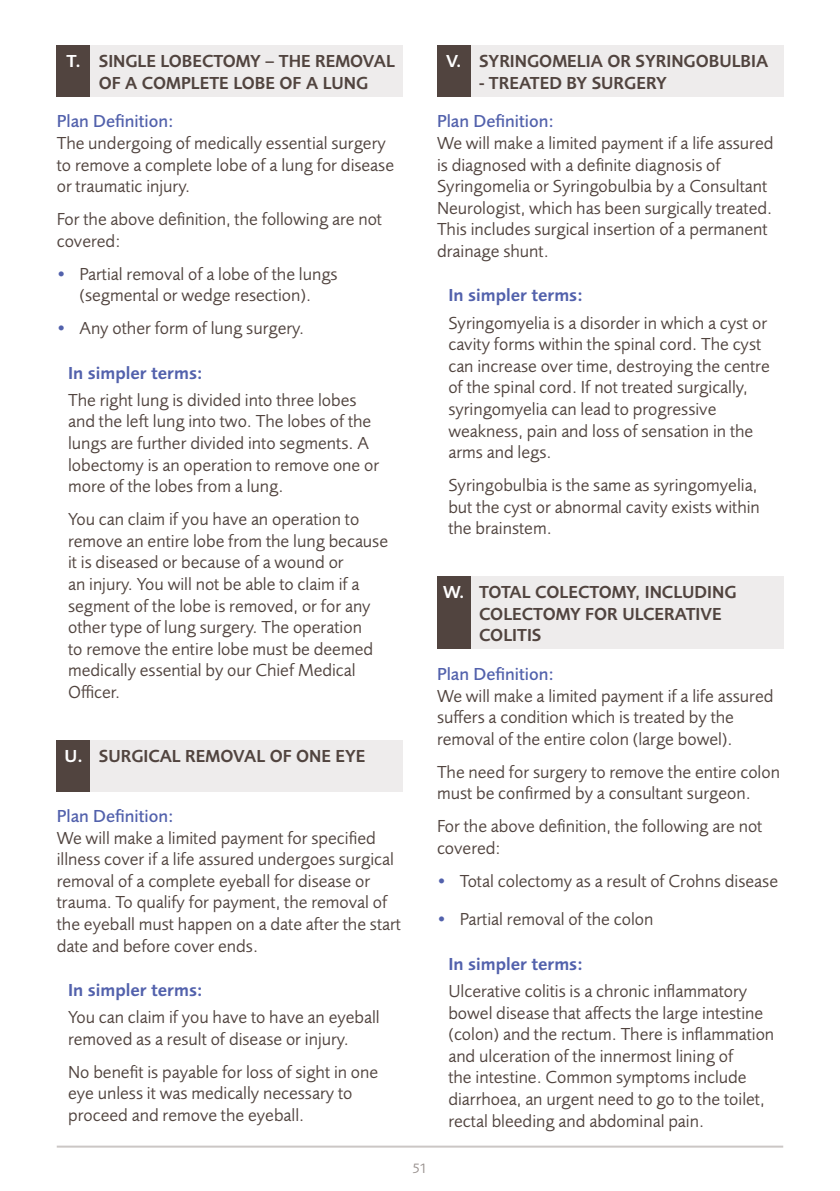
<style>
.page{position:relative;width:840px;height:1191px;background:#fff}
.page>*{position:absolute;margin:0;border:0;box-sizing:border-box;transform-origin:0 0}
.t1{font:18px/21.6px "Foundry Sans";color:#51443f}
.t2{font:600 18px/21.6px "Foundry Sans";color:#51443f;text-align:center;scale:.96 1}
.t3{font:500 18px "Foundry Sans";color:#5261ac}
.t4{font:600 18px "Foundry Sans";color:#5261ac}
.t5{font:14px "Foundry Sans";color:#978f8c}
.s1{color:#fff}
.s2{color:#5261ac}
</style>
<div class="page">
<hr style="left:57px;top:1145px;width:725px;height:2px;background:#cbc7c5">
<div style="left:57px;top:45px;width:34px;height:52px;background:#51443f"></div>
<div style="left:91px;top:45px;width:312px;height:52px;background:#eeecec"></div>
<div style="left:57px;top:740px;width:34px;height:51px;background:#51443f"></div>
<div style="left:91px;top:740px;width:312px;height:51px;background:#eeecec"></div>
<div style="left:437px;top:45px;width:34px;height:52px;background:#51443f"></div>
<div style="left:471px;top:45px;width:311px;height:52px;background:#eeecec"></div>
<div style="left:437px;top:576px;width:34px;height:73px;background:#51443f"></div>
<div style="left:471px;top:576px;width:311px;height:73px;background:#eeecec"></div>
<p class="t2" style="left:67px;top:50px;width:343px"><span class="s1">T.</span> SINGLE LOBECTOMY – THE REMOVAL<br>OF A COMPLETE LOBE OF A LUNG</p>
<p class="t3" style="left:57px;top:111px;width:118px">Plan Definition:</p>
<p class="t1" style="left:57px;top:132px;width:338px">The undergoing of medically essential surgery to remove a complete lobe of a lung for disease or traumatic injury.</p>
<p class="t1" style="left:57px;top:209px;width:327px">For the above definition, the following are not covered:</p>
<p class="t1" style="left:57px;top:263px;width:282px;text-align:center"><span class="s2">•</span> Partial removal of a lobe of the lungs (segmental or wedge resection).</p>
<p class="t1" style="left:57px;top:318px;width:249px"><span class="s2">•</span> Any other form of lung surgery.</p>
<p class="t4" style="left:68px;top:362px;width:136px">In simpler terms:</p>
<p class="t1" style="left:68px;top:389px;width:312px">The right lung is divided into three lobes and the left lung into two. The lobes of the lungs are further divided into segments. A lobectomy is an operation to remove one or more of the lobes from a lung.</p>
<p class="t1" style="left:68px;top:509px;width:321px">You can claim if you have an operation to remove an entire lobe from the lung because it is diseased or because of a wound or<br>an injury. You will not be able to claim if a segment of the lobe is removed, or for any other type of lung surgery. The operation<br>to remove the entire lobe must be deemed medically essential by our Chief Medical Officer.</p>
<p class="t2" style="left:64px;top:745px;width:315px"><span class="s1">U.</span> SURGICAL REMOVAL OF ONE EYE</p>
<p class="t3" style="left:57px;top:806px;width:118px">Plan Definition:</p>
<p class="t1" style="left:57px;top:827px;width:346px">We will make a limited payment for specified illness cover if a life assured undergoes surgical removal of a complete eyeball for disease or trauma. To qualify for payment, the removal of the eyeball must happen on a date after the start date and before cover ends.</p>
<p class="t4" style="left:68px;top:979px;width:136px">In simpler terms:</p>
<p class="t1" style="left:68px;top:1006px;width:313px">You can claim if you have to have an eyeball removed as a result of disease or injury.</p>
<p class="t1" style="left:68px;top:1061px;width:311px">No benefit is payable for loss of sight in one eye unless it was medically necessary to proceed and remove the eyeball.</p>
<p class="t2" style="left:446px;top:50px;width:337px"><span class="s1">V.</span> SYRINGOMELIA OR SYRINGOBULBIA</p>
<p class="t2" style="left:479px;top:72px;width:197px">- TREATED BY SURGERY</p>
<p class="t3" style="left:437px;top:111px;width:118px">Plan Definition:</p>
<p class="t1" style="left:437px;top:132px;width:338px">We will make a limited payment if a life assured is diagnosed with a definite diagnosis of Syringomelia or Syringobulbia by a Consultant Neurologist, which has been surgically treated.<br>This includes surgical insertion of a permanent drainage shunt.</p>
<p class="t4" style="left:448px;top:285px;width:136px">In simpler terms:</p>
<p class="t1" style="left:448px;top:312px;width:323px">Syringomyelia is a disorder in which a cyst or cavity forms within the spinal cord. The cyst can increase over time, destroying the centre of the spinal cord. If not treated surgically, syringomyelia can lead to progressive weakness, pain and loss of sensation in the arms and legs.</p>
<p class="t1" style="left:448px;top:475px;width:313px">Syringobulbia is the same as syringomyelia, but the cyst or abnormal cavity exists within the brainstem.</p>
<p class="t2" style="left:479px;top:581px;width:269px;text-align:left;text-indent:-36px"><span class="s1">W.</span> TOTAL COLECTOMY, INCLUDING<br>COLECTOMY FOR ULCERATIVE<br>COLITIS</p>
<p class="t3" style="left:437px;top:664px;width:118px">Plan Definition:</p>
<p class="t1" style="left:437px;top:685px;width:338px">We will make a limited payment if a life assured suffers a condition which is treated by the removal of the entire colon (large bowel).</p>
<p class="t1" style="left:437px;top:761px;width:344px">The need for surgery to remove the entire colon must be confirmed by a consultant surgeon.</p>
<p class="t1" style="left:437px;top:816px;width:327px">For the above definition, the following are not covered:</p>
<p class="t1" style="left:437px;top:870px;width:342px"><span class="s2">•</span> Total colectomy as a result of Crohns disease</p>
<p class="t1" style="left:437px;top:909px;width:218px"><span class="s2">•</span> Partial removal of the colon</p>
<p class="t4" style="left:448px;top:953px;width:136px">In simpler terms:</p>
<p class="t1" style="left:448px;top:980px;width:327px">Ulcerative colitis is a chronic inflammatory bowel disease that affects the large intestine (colon) and the rectum. There is inflammation and ulceration of the innermost lining of<br>the intestine. Common symptoms include diarrhoea, an urgent need to go to the toilet, rectal bleeding and abdominal pain.</p>
<p class="t5" style="left:413px;top:1161px;width:16px">51</p>
</div>
